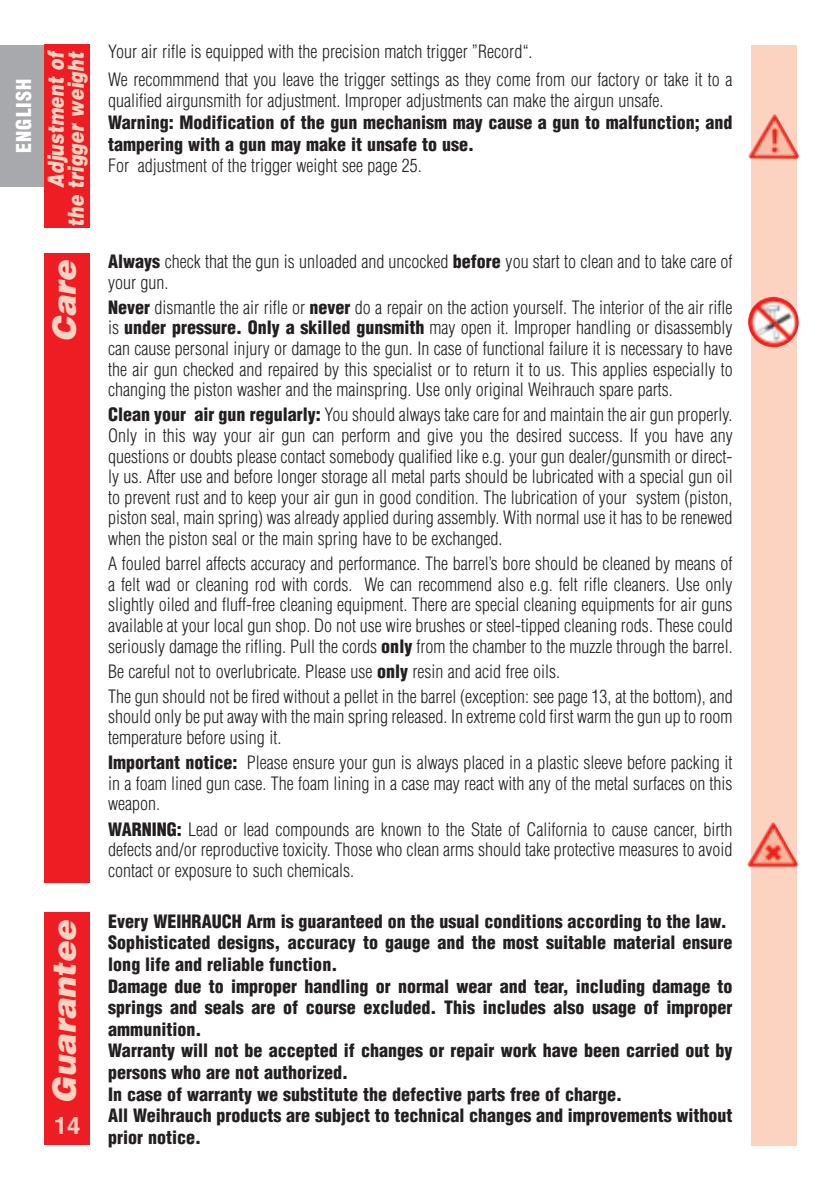
<style>
.page{position:relative;width:840px;height:1191px;background:#fff}
.page>*{position:absolute;margin:0;border:0;box-sizing:border-box;transform-origin:0 0}
.t1{font:italic 900 32px "Helvetica";color:#fcd2c0}
.t2{font:700 24px "Helvetica";color:#fcd2c0}
.t3{font:italic 900 22px/20px "Helvetica";color:#fcd2c0;text-align:right;scale:.8 1}
.t4{font:900 condensed 20px "Helvetica";letter-spacing:.05em;color:#fff}
.t5{font:300 condensed 18px/20.6px "Helvetica";color:#231f20;text-align:justify}
.t6{font:900 condensed 18px/21.6px "Helvetica";color:#231f20}
.s1{font-weight:900}
</style>
<div class="page">
<div style="left:750px;top:45px;width:46px;height:1100px;background:#fcd2c0"></div>
<div style="left:44px;top:253px;width:46px;height:629px;background:#ee1d23"></div>
<div style="left:44px;top:912px;width:46px;height:233px;background:#ee1d23"></div>
<div style="left:0;top:45px;width:44px;height:142px;background:#a8a9ad"></div>
<img style="left:748px;top:114px;width:50px;height:45px">
<div style="left:44px;top:45px;width:46px;height:183px;background:#ee1d23"></div>
<img style="left:747px;top:822px;width:50px;height:45px">
<img style="left:748px;top:297px;width:50px;height:50px">
<img style="left:753px;top:303px;width:39px;height:39px">
<p class="t4" style="left:16px;top:153px;width:75px;rotate:-90deg">ENGLISH</p>
<p class="t3" style="left:48px;top:226px;width:220px;rotate:-90deg">Adjustment of<br>the trigger weight</p>
<p class="t5" style="left:108px;top:40px;width:625px;line-height:27.2px">Your air rifle is equipped with the precision match trigger ”Record“.<br>We recommmend that you leave the trigger settings as they come from our factory or take it to a</p>
<p class="t5" style="left:108px;top:92px;width:556px">qualified airgunsmith for adjustment. Improper adjustments can make the airgun unsafe.</p>
<p class="t6" style="left:108px;top:113px;width:625px">Warning: Modification of the gun mechanism may cause a gun to malfunction; and tampering with a gun may make it unsafe to use.</p>
<p class="t5" style="left:108px;top:157px;width:315px">For adjustment of the trigger weight see page 25.</p>
<h1 class="t1" style="left:53px;top:342px;width:84px;rotate:-90deg">Care</h1>
<h1 class="t1" style="left:53px;top:1103px;width:186px;rotate:-90deg">Guarantee</h1>
<h2 class="t2" style="left:54px;top:1117px;width:28px">14</h2>
<p class="t5" style="left:108px;top:253px;width:625px"><span class="s1">Always</span> check that the gun is unloaded and uncocked <span class="s1">before</span> you start to clean and to take care of your gun.</p>
<p class="t5" style="left:108px;top:298px;width:625px"><span class="s1">Never</span> dismantle the air rifle or <span class="s1">never</span> do a repair on the action yourself. The interior of the air rifle is <span class="s1">under pressure. Only a skilled gunsmith</span> may open it. Improper handling or disassembly can cause personal injury or damage to the gun. In case of functional failure it is necessary to have the air gun checked and repaired by this specialist or to return it to us. This applies especially to changing the piston washer and the mainspring. Use only original Weihrauch spare parts.</p>
<p class="t5" style="left:108px;top:406px;width:625px"><span class="s1">Clean your air gun regularly:</span> You should always take care for and maintain the air gun properly.<br>Only in this way your air gun can perform and give you the desired success. If you have any questions or doubts please contact somebody qualified like e.g. your gun dealer/gunsmith or direct&shy;ly us. After use and before longer storage all metal parts should be lubricated with a special gun oil to prevent rust and to keep your air gun in good condition. The lubrication of your system (piston, piston seal, main spring) was already applied during assembly. With normal use it has to be renewed when the piston seal or the main spring have to be exchanged.</p>
<p class="t5" style="left:108px;top:555px;width:625px">A fouled barrel affects accuracy and performance. The barrel’s bore should be cleaned by means of a felt wad or cleaning rod with cords. We can recommend also e.g. felt rifle cleaners. Use only slightly oiled and fluff-free cleaning equipment. There are special cleaning equipments for air guns available at your local gun shop. Do not use wire brushes or steel-tipped cleaning rods. These could seriously damage the rifling. Pull the cords <span class="s1">only</span> from the chamber to the muzzle through the barrel.</p>
<p class="t5" style="left:108px;top:660px;width:625px;line-height:25.2px">Be careful not to overlubricate. Please use <span class="s1">only</span> resin and acid free oils.<br>The gun should not be fired without a pellet in the barrel (exception: see page 13, at the bottom), and</p>
<p class="t5" style="left:108px;top:708px;width:625px">should only be put away with the main spring released. In extreme cold first warm the gun up to room temperature before using it.</p>
<p class="t5" style="left:108px;top:754px;width:625px"><span class="s1">Important notice:</span> Please ensure your gun is always placed in a plastic sleeve before packing it in a foam lined gun case. The foam lining in a case may react with any of the metal surfaces on this weapon.</p>
<p class="t5" style="left:108px;top:820px;width:625px"><span class="s1">WARNING:</span> Lead or lead compounds are known to the State of California to cause cancer, birth defects and/or reproductive toxicity. Those who clean arms should take protective measures to avoid contact or exposure to such chemicals.</p>
<p class="t6" style="left:108px;top:912px;width:625px">Every WEIHRAUCH Arm is guaranteed on the usual conditions according to the law.<br>Sophisticated designs, accuracy to gauge and the most suitable material ensure long life and reliable function.<br>Damage due to improper handling or normal wear and tear, including damage to springs and seals are of course excluded. This includes also usage of improper ammunition.<br>Warranty will not be accepted if changes or repair work have been carried out by persons who are not authorized.<br>In case of warranty we substitute the defective parts free of charge.<br>All Weihrauch products are subject to technical changes and improvements without prior notice.</p>
</div>
